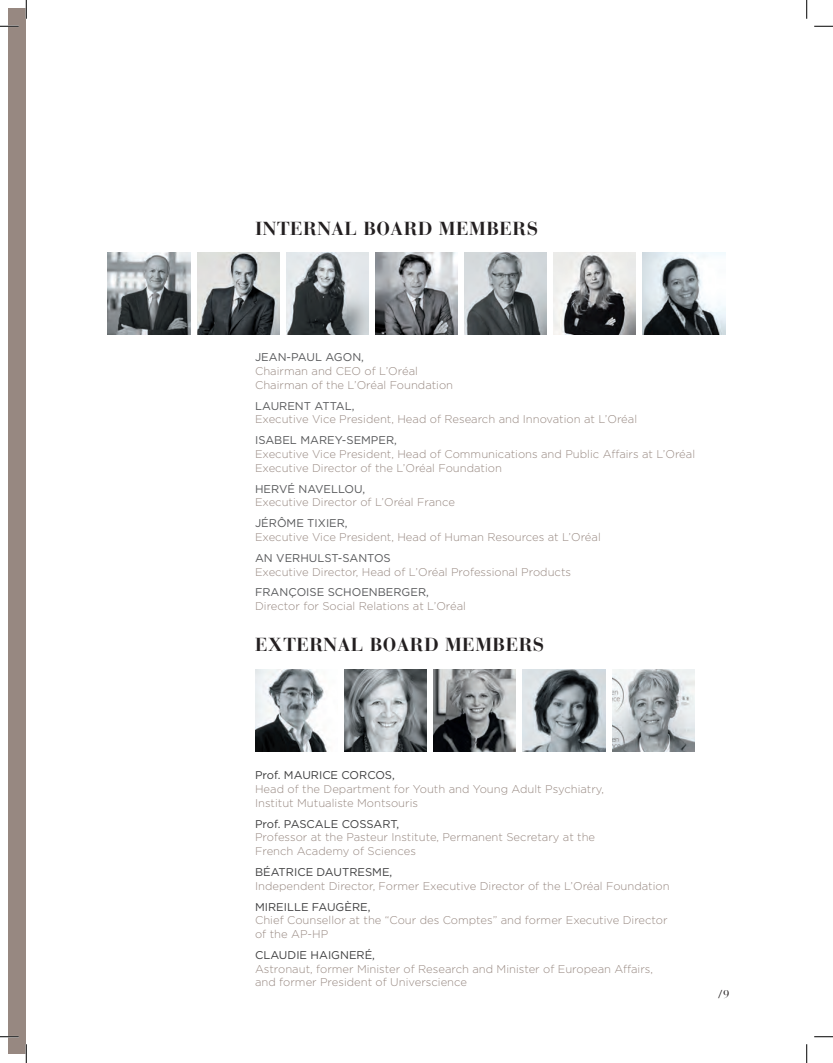
<style>
.page{position:relative;width:833px;height:1063px;background:#fff}
.page>*{position:absolute;margin:0;border:0;box-sizing:border-box;transform-origin:0 0}
.t1{font:700 18.75px "Bauer Bodoni";letter-spacing:.03em;color:#231f20}
.t2{font:300 11.25px/13.8px "Gotham";color:#978881}
.t3{font:11.25px "Gotham";color:#57585a}
.t4{font:11.25px "Gotham";color:#3e3e3f}
.t5{font:11.25px "Bauer Bodoni";color:#231f20}
</style>
<div class="page">
<img style="left:255px;top:669px;width:73px;height:82px">
<img style="left:344px;top:669px;width:82px;height:82px">
<img style="left:433px;top:669px;width:82px;height:82px">
<img style="left:522px;top:669px;width:82px;height:82px">
<img style="left:612px;top:669px;width:81px;height:82px">
<img style="left:108px;top:252px;width:82px;height:82px">
<img style="left:197px;top:252px;width:82px;height:82px">
<img style="left:375px;top:252px;width:82px;height:82px">
<img style="left:642px;top:252px;width:82px;height:82px">
<img style="left:464px;top:252px;width:82px;height:82px">
<img style="left:286px;top:252px;width:82px;height:82px">
<div style="left:9px;top:9px;width:17px;height:1045px;background:#978881"></div>
<img style="left:553px;top:252px;width:82px;height:82px">
<svg style="left:0;top:25px;width:19px;height:2px"></svg>
<svg style="left:814px;top:25px;width:18px;height:2px"></svg>
<svg style="left:0;top:1035px;width:19px;height:2px"></svg>
<svg style="left:814px;top:1036px;width:18px;height:1px"></svg>
<svg style="left:25px;top:0;width:2px;height:19px"></svg>
<svg style="left:25px;top:1044px;width:2px;height:18px"></svg>
<svg style="left:806px;top:0;width:1px;height:19px"></svg>
<svg style="left:806px;top:1044px;width:1px;height:18px"></svg>
<h1 class="t1" style="left:255px;top:217px;width:284px">INTERNAL BOARD MEMBERS</h1>
<p class="t3" style="left:255px;top:351px;width:110px">JEAN-PAUL AGON,</p>
<p class="t2" style="left:255px;top:364px;width:199px">Chairman and CEO of L’Oréal<br>Chairman of the L’Oréal Foundation</p>
<p class="t3" style="left:255px;top:399px;width:101px">LAURENT ATTAL,</p>
<p class="t2" style="left:255px;top:412px;width:383px">Executive Vice President, Head of Research and Innovation at L’Oréal</p>
<p class="t3" style="left:255px;top:434px;width:143px">ISABEL MAREY-SEMPER,</p>
<p class="t2" style="left:255px;top:447px;width:441px">Executive Vice President, Head of Communications and Public Affairs at L’Oréal<br>Executive Director of the L’Oréal Foundation</p>
<p class="t3" style="left:255px;top:482px;width:112px">HERVÉ NAVELLOU,</p>
<p class="t2" style="left:255px;top:495px;width:201px">Executive Director of L’Oréal France</p>
<p class="t3" style="left:255px;top:517px;width:94px">JÉRÔME TIXIER,</p>
<p class="t2" style="left:255px;top:529px;width:347px">Executive Vice President, Head of Human Resources at L’Oréal</p>
<p class="t3" style="left:255px;top:551px;width:137px">AN VERHULST-SANTOS</p>
<p class="t2" style="left:255px;top:564px;width:317px">Executive Director, Head of L’Oréal Professional Products</p>
<p class="t3" style="left:255px;top:586px;width:175px">FRANÇOISE SCHOENBERGER,</p>
<p class="t2" style="left:255px;top:599px;width:212px">Director for Social Relations at L’Oréal</p>
<h1 class="t1" style="left:255px;top:633px;width:290px">EXTERNAL BOARD MEMBERS</h1>
<p class="t4" style="left:255px;top:769px;width:141px">Prof. MAURICE CORCOS,</p>
<p class="t2" style="left:255px;top:781px;width:350px">Head of the Department for Youth and Young Adult Psychiatry,<br>Institut Mutualiste Montsouris</p>
<p class="t4" style="left:255px;top:817px;width:146px">Prof. PASCALE COSSART,</p>
<p class="t2" style="left:255px;top:830px;width:341px">Professor at the Pasteur Institute, Permanent Secretary at the<br>French Academy of Sciences</p>
<p class="t4" style="left:255px;top:865px;width:139px">BÉATRICE DAUTRESME,</p>
<p class="t2" style="left:255px;top:878px;width:416px">Independent Director, Former Executive Director of the L’Oréal Foundation</p>
<p class="t4" style="left:255px;top:900px;width:117px">MIREILLE FAUGÈRE,</p>
<p class="t2" style="left:255px;top:913px;width:414px">Chief Counsellor at the “Cour des Comptes” and former Executive Director of the AP-HP</p>
<p class="t4" style="left:255px;top:948px;width:121px">CLAUDIE HAIGNERÉ,</p>
<p class="t2" style="left:255px;top:961px;width:399px">Astronaut, former Minister of Research and Minister of European Affairs, and former President of Universcience</p>
<p class="t5" style="left:717px;top:987px;width:13px">/9</p>
</div>
